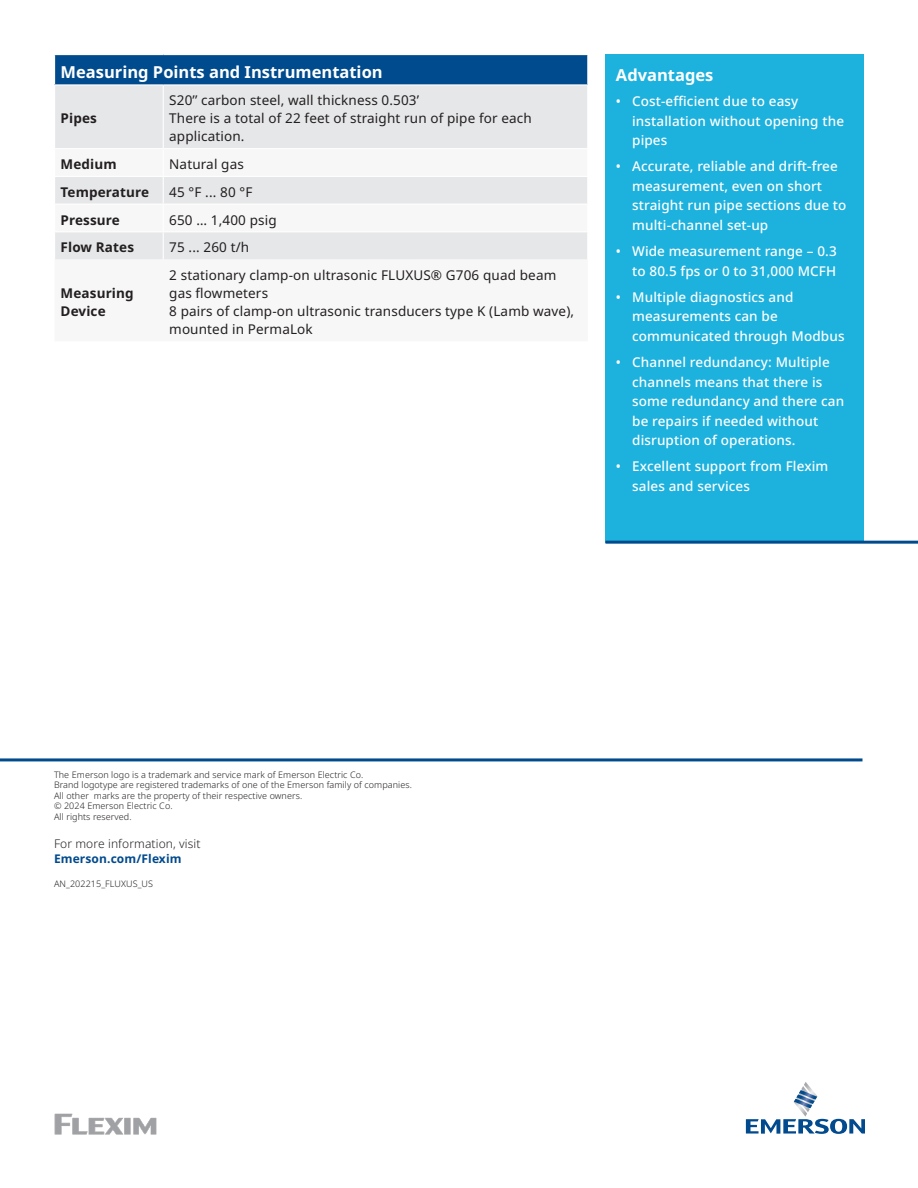
<style>
.page{position:relative;width:918px;height:1188px;background:#fff}
.page>*{position:absolute;margin:0;border:0;box-sizing:border-box;transform-origin:0 0}
.Sidebar-Headline-Reverse_11_15{font:700 16.5px "Noto Sans";color:#fff}
.t1{font:500 13.5px/19.5px "Noto Sans";letter-spacing:.01em;color:#fff}
.t2{font:13.5px/18px "Noto Sans";letter-spacing:.01em;color:#231f20}
.t3{font:700 13.5px/18px "Noto Sans";letter-spacing:.01em;color:#231f20}
.More_information-Black_8_10{font:300 12px "Noto Sans";letter-spacing:.01em;color:#231f20}
.Product_Page-Blue_8_10{font:700 12px "Noto Sans";letter-spacing:.01em;color:#004a8d}
.Trademark-Info-Black_6_7{font:300 9px/10.5px "Noto Sans";letter-spacing:.01em;color:#231f20}
.Product_Page-Blue_8_10-2{font:300 9px "Noto Sans";letter-spacing:.01em;color:#231f20}
</style>
<div class="page">
<div style="left:605px;top:54px;width:259px;height:488px;background:#1db1de"></div>
<div style="left:55px;top:55px;width:533px;height:30px;background:#004b8d"></div>
<div style="left:55px;top:86px;width:532px;height:62px;background:#e6e7e9"></div>
<svg style="left:55px;top:177px;width:532px;height:83px;fill:#e6e7e9"></svg>
<svg style="left:587px;top:55px;width:1px;height:29px"></svg>
<hr style="left:54px;top:84px;width:109px;height:2px;background:#fff">
<hr style="left:163px;top:84px;width:425px;height:2px;background:#fff">
<hr style="left:163px;top:86px;width:1px;height:62px;background:#fff">
<hr style="left:54px;top:204px;width:109px;height:1px;background:#fff">
<hr style="left:163px;top:204px;width:425px;height:1px;background:#fff">
<hr style="left:54px;top:231px;width:109px;height:1px;background:#fff">
<hr style="left:163px;top:231px;width:425px;height:1px;background:#fff">
<svg style="left:163px;top:177px;width:1px;height:83px"></svg>
<svg style="left:746px;top:1082px;width:118px;height:52px"></svg>
<hr style="left:605px;top:541px;width:313px;height:3px;background:#004a8d">
<hr style="left:0;top:758px;width:862px;height:3px;background:#004a8d">
<img style="left:54px;top:1113px;width:103px;height:22px">
<p class="Sidebar-Headline-Reverse_11_15" style="left:61px;top:63px;width:324px">Measuring Points and Instrumentation</p>
<p class="t3" style="left:61px;top:110px;width:38px">Pipes</p>
<p class="t2" style="left:169px;top:92px;width:251px">S20’’ carbon steel, wall thickness 0.503’</p>
<p class="t2" style="left:169px;top:110px;width:364px">There is a total of 22 feet of straight run of pipe for each application.</p>
<p class="t3" style="left:61px;top:155px;width:58px">Medium</p>
<p class="t2" style="left:169px;top:155px;width:76px">Natural gas</p>
<p class="t3" style="left:61px;top:183px;width:90px">Temperature</p>
<p class="t2" style="left:169px;top:183px;width:85px">45 °F ... 80 °F</p>
<p class="t3" style="left:61px;top:211px;width:61px">Pressure</p>
<p class="t2" style="left:169px;top:211px;width:109px">650 … 1,400 psig</p>
<p class="t3" style="left:61px;top:239px;width:75px">Flow Rates</p>
<p class="t2" style="left:169px;top:239px;width:81px">75 ... 260 t/h</p>
<p class="t3" style="left:61px;top:284px;width:75px">Measuring<br>Device</p>
<p class="t2" style="left:169px;top:266px;width:406px">2 stationary clamp-on ultrasonic FLUXUS® G706 quad beam gas flowmeters<br>8 pairs of clamp-on ultrasonic transducers type K (Lamb wave), mounted in PermaLok</p>
<p class="Sidebar-Headline-Reverse_11_15" style="left:616px;top:65px;width:99px">Advantages</p>
<p class="t1" style="left:632px;top:92px;width:213px;text-indent:-16px">• Cost-efficient due to easy installation without opening the pipes</p>
<p class="t1" style="left:632px;top:157px;width:216px;text-indent:-16px">• Accurate, reliable and drift-free measurement, even on short straight run pipe sections due to multi-channel set-up</p>
<p class="t1" style="left:616px;top:242px;width:222px;text-align:right">• Wide measurement range – 0.3 to 80.5 fps or 0 to 31,000 MCFH</p>
<p class="t1" style="left:632px;top:287px;width:214px;text-indent:-16px">• Multiple diagnostics and measurements can be communicated through Modbus</p>
<p class="t1" style="left:632px;top:353px;width:214px;text-indent:-16px">• Channel redundancy: Multiple channels means that there is some redundancy and there can be repairs if needed without disruption of operations.</p>
<p class="t1" style="left:632px;top:457px;width:198px;text-indent:-16px">• Excellent support from Flexim sales and services</p>
<p class="Trademark-Info-Black_6_7" style="left:54px;top:769px;width:359px">The Emerson logo is a trademark and service mark of Emerson Electric Co.<br>Brand logotype are registered trademarks of one of the Emerson family of companies.<br>All other marks are the property of their respective owners.<br>© 2024 Emerson Electric Co.<br>All rights reserved.</p>
<p class="More_information-Black_8_10" style="left:54px;top:837px;width:148px">For more information, visit</p>
<p class="Product_Page-Blue_8_10" style="left:54px;top:852px;width:129px">Emerson.com/Flexim</p>
<p class="Product_Page-Blue_8_10-2" style="left:54px;top:879px;width:101px">AN_202215_FLUXUS_US</p>
</div>
